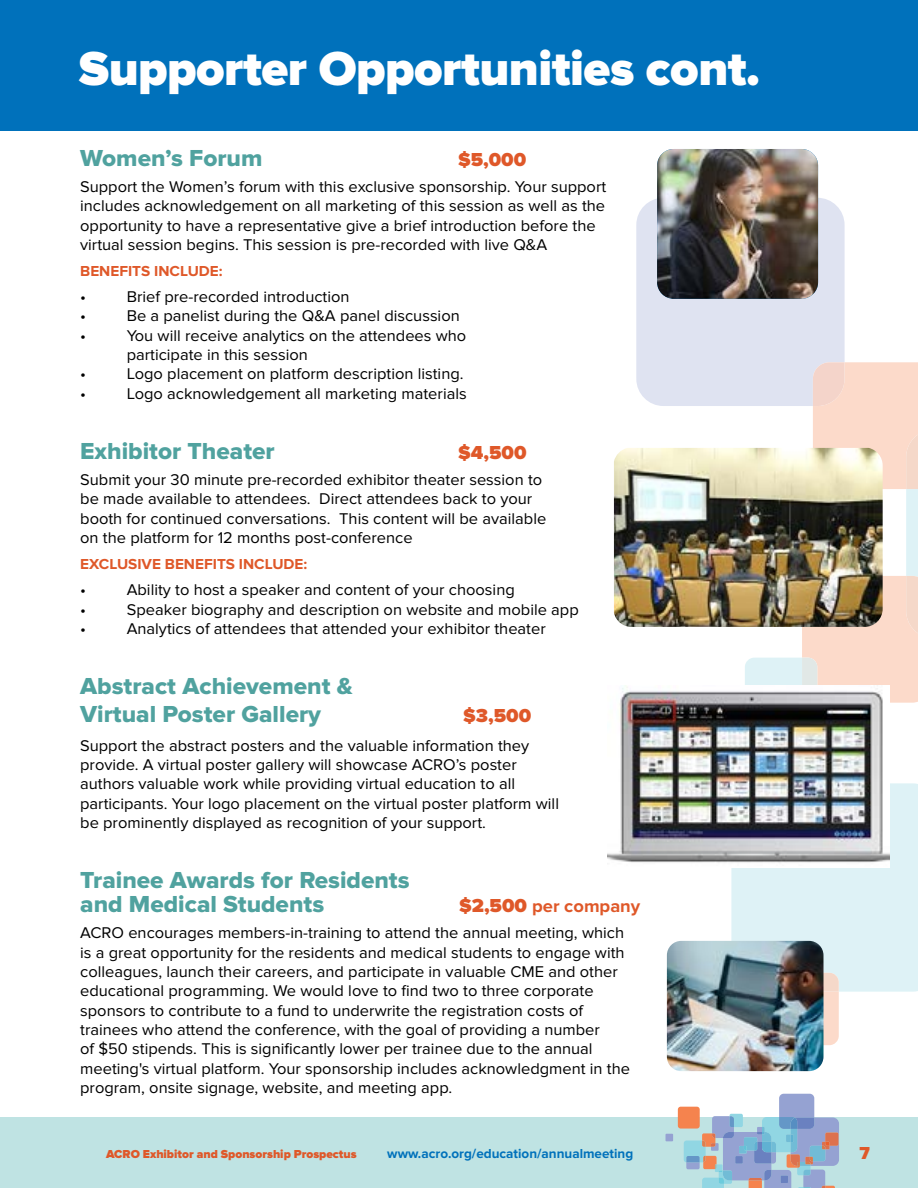
<style>
.page{position:relative;width:918px;height:1188px;background:#fff}
.page>*{position:absolute;margin:0;border:0;box-sizing:border-box;transform-origin:0 0}
.t1{font:900 49.5px "Proxima Nova";letter-spacing:-.01em;color:#fff}
.t2{font:24px/27.8px "Proxima Nova Extrabld";color:#50a29f}
.t3{font:900 19.5px "Proxima Nova";color:#df5829}
.t4{font:700 18px "Proxima Nova";color:#df5829}
.t5{font:900 18px "Proxima Nova";color:#df5829}
.t6{font:16.2px/19.4px "Proxima Nova";color:#000}
.t7{font:700 15px "Proxima Nova";color:#df5829}
.t8{font:700 13.5px "Proxima Nova";color:#0071bb}
.t9{font:900 12px "Proxima Nova";color:#df5829}
.s1{font-weight:900;font-size:19.5px}
</style>
<div class="page">
<div style="left:0;top:1117px;width:918px;height:71px;background:#bfe3e3"></div>
<div style="left:678px;top:1107px;width:22px;height:22px;background:#f5834e;border-radius:3px"></div>
<div style="left:666px;top:1134px;width:7px;height:7px;background:#95a2d2"></div>
<svg style="left:684px;top:1094px;width:155px;height:94px"></svg>
<svg style="left:636px;top:198px;width:282px;height:847px"></svg>
<div style="left:0;top:0;width:918px;height:130px;background:#0071bb"></div>
<img style="left:614px;top:448px;width:269px;height:179px">
<img style="left:607px;top:685px;width:282px;height:183px">
<img style="left:657px;top:149px;width:161px;height:150px">
<img style="left:667px;top:941px;width:157px;height:130px">
<h1 class="t1" style="left:79px;top:40px;width:683px">Supporter Opportunities cont.</h1>
<h2 class="t2" style="left:80px;top:144px;width:184px">Women’s Forum</h2>
<p class="t3" style="left:458px;top:148px;width:69px">$5,000</p>
<p class="t6" style="left:80px;top:177px;width:528px">Support the Women’s forum with this exclusive sponsorship. Your support includes acknowledgement on all marketing of this session as well as the opportunity to have a representative give a brief introduction before the virtual session begins. This session is pre-recorded with live Q&amp;A</p>
<p class="t7" style="left:80px;top:262px;width:144px">BENEFITS INCLUDE:</p>
<p class="t6" style="left:80px;top:287px;width:7px">•</p>
<p class="t6" style="left:127px;top:287px;width:224px">Brief pre-recorded introduction</p>
<p class="t6" style="left:80px;top:307px;width:7px">•</p>
<p class="t6" style="left:127px;top:307px;width:335px">Be a panelist during the Q&amp;A panel discussion</p>
<p class="t6" style="left:80px;top:326px;width:7px">•</p>
<p class="t6" style="left:127px;top:326px;width:341px">You will receive analytics on the attendees who participate in this session</p>
<p class="t6" style="left:80px;top:365px;width:7px">•</p>
<p class="t6" style="left:127px;top:365px;width:338px">Logo placement on platform description listing.</p>
<p class="t6" style="left:80px;top:384px;width:7px">•</p>
<p class="t6" style="left:127px;top:384px;width:342px">Logo acknowledgement all marketing materials</p>
<h2 class="t2" style="left:80px;top:438px;width:196px">Exhibitor Theater</h2>
<p class="t3" style="left:458px;top:441px;width:70px">$4,500</p>
<p class="t6" style="left:80px;top:470px;width:468px">Submit your 30 minute pre-recorded exhibitor theater session to be made available to attendees. Direct attendees back to your booth for continued conversations. This content will be available on the platform for 12 months post-conference</p>
<p class="t7" style="left:80px;top:555px;width:229px">EXCLUSIVE BENEFITS INCLUDE:</p>
<p class="t6" style="left:80px;top:580px;width:7px">•</p>
<p class="t6" style="left:127px;top:580px;width:390px">Ability to host a speaker and content of your choosing</p>
<p class="t6" style="left:80px;top:600px;width:7px">•</p>
<p class="t6" style="left:127px;top:600px;width:454px">Speaker biography and description on website and mobile app</p>
<p class="t6" style="left:80px;top:619px;width:7px">•</p>
<p class="t6" style="left:127px;top:619px;width:421px">Analytics of attendees that attended your exhibitor theater</p>
<h2 class="t2" style="left:80px;top:673px;width:274px">Abstract Achievement &amp;<br>Virtual Poster Gallery</h2>
<p class="t3" style="left:463px;top:704px;width:69px">$3,500</p>
<p class="t6" style="left:80px;top:736px;width:480px">Support the abstract posters and the valuable information they provide. A virtual poster gallery will showcase ACRO’s poster authors valuable work while providing virtual education to all participants. Your logo placement on the virtual poster platform will be prominently displayed as recognition of your support.</p>
<h2 class="t2" style="left:80px;top:869px;width:331px;line-height:24px">Trainee Awards for Residents and Medical Students</h2>
<p class="t4" style="left:459px;top:896px;width:183px"><span class="s1">$2,500</span> per company</p>
<p class="t6" style="left:80px;top:923px;width:551px">ACRO encourages members-in-training to attend the annual meeting, which is a great opportunity for the residents and medical students to engage with colleagues, launch their careers, and participate in valuable CME and other educational programming. We would love to find two to three corporate sponsors to contribute to a fund to underwrite the registration costs of trainees who attend the conference, with the goal of providing a number<br>of $50 stipends. This is significantly lower per trainee due to the annual meeting's virtual platform. Your sponsorship includes acknowledgment in the program, onsite signage, website, and meeting app.</p>
<p class="t9" style="left:106px;top:1147px;width:252px">ACRO Exhibitor and Sponsorship Prospectus</p>
<p class="t8" style="left:387px;top:1145px;width:247px">www.acro.org/education/annualmeeting</p>
<p class="t5" style="left:859px;top:1143px;width:12px">7</p>
</div>
